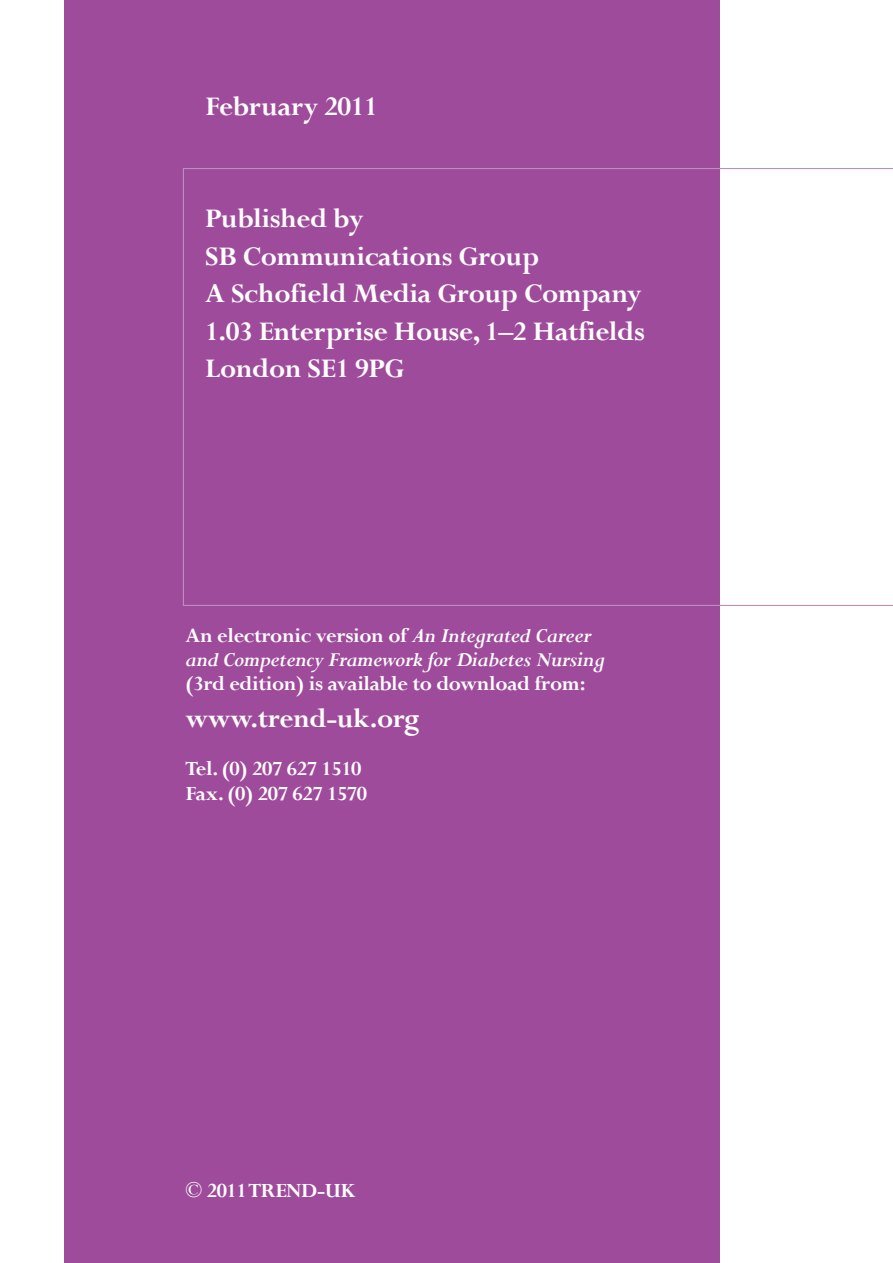
<style>
.page{position:relative;width:893px;height:1263px;background:#fff}
.page>*{position:absolute;margin:0;border:0;box-sizing:border-box;transform-origin:0 0}
.t1{font:700 30px/37.5px "Perpetua";letter-spacing:-.015em;color:#fff}
.t2{font:700 22.5px/24px "Perpetua";letter-spacing:-.015em;color:#fff}
.t3{font:italic 700 22.5px/24px "Perpetua";letter-spacing:-.015em;color:#fff}
.s1{font-style:normal}
</style>
<div class="page">
<div style="left:64px;top:0;width:656px;height:1263px;background:#9e4b9b"></div>
<svg style="left:183px;top:168px;width:710px;height:438px"></svg>
<p class="t1" style="left:205px;top:87px;width:174px">February 2011</p>
<p class="t1" style="left:205px;top:199px;width:441px">Published by<br>SB Communications Group<br>A Schofield Media Group Company<br>1.03 Enterprise House, 1–2 Hatfields<br>London SE1 9PG</p>
<p class="t3" style="left:185px;top:623px;width:421px"><span class="s1">An electronic version of</span> An Integrated Career and Competency Framework for Diabetes Nursing</p>
<p class="t2" style="left:185px;top:671px;width:401px">(3rd edition) is available to download from:</p>
<p class="t1" style="left:185px;top:700px;width:236px">www.trend-uk.org</p>
<p class="t2" style="left:185px;top:757px;width:183px">Tel. (0) 207 627 1510<br>Fax. (0) 207 627 1570</p>
<p class="t2" style="left:185px;top:1178px;width:171px">© 2011 TREND-UK</p>
</div>
